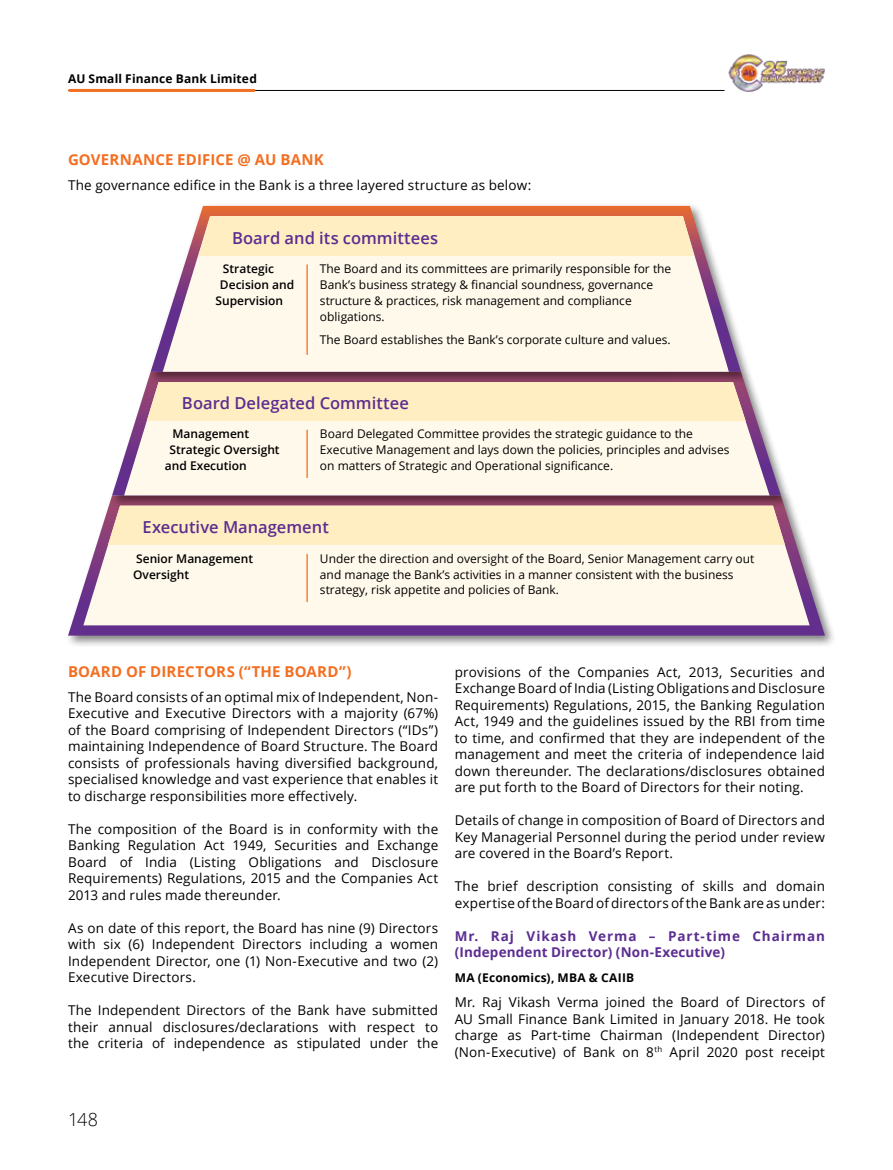
<style>
.page{position:relative;width:893px;height:1170px;background:#fff}
.page>*{position:absolute;margin:0;border:0;box-sizing:border-box;transform-origin:0 0}
.t1{font:300 18px "Open Sans";color:#000}
.t2{font:600 16.5px "Open Sans";color:#5c2d91}
.t3{font:700 15px "Open Sans";letter-spacing:.01em;color:#f36f21}
.t4{font:13.5px/16.5px "Open Sans";letter-spacing:.01em;color:#000;text-align:justify}
.t5{font:700 13.5px/16.5px "Open Sans";letter-spacing:.03em;color:#5c2d91}
.t6{font:12px/15.8px "Open Sans";color:#000}
.t7{font:600 12px/15.8px "Open Sans";color:#000}
.t8{font:700 12px "Open Sans";letter-spacing:.015em;color:#000}
</style>
<div class="page">
<hr style="left:68px;top:90px;width:656px;height:1px;background:#000">
<hr style="left:70px;top:89px;width:184px;height:3px;background:#f36f21">
<img style="left:728px;top:54px;width:97px;height:38px">
<div style="left:65px;top:491px;width:772px;height:157px;background:#000;opacity:.5"></div>
<svg style="left:68px;top:495px;width:757px;height:140px"></svg>
<div style="left:109px;top:368px;width:683px;height:140px;background:#000;opacity:.5"></div>
<svg style="left:112px;top:372px;width:669px;height:123px"></svg>
<svg style="left:83px;top:505px;width:727px;height:120px;fill:#fff9ec"></svg>
<svg style="left:124px;top:382px;width:645px;height:113px;fill:#fff9ec"></svg>
<div style="left:148px;top:202px;width:605px;height:183px;background:#000;opacity:.5"></div>
<svg style="left:151px;top:206px;width:590px;height:166px"></svg>
<svg style="left:163px;top:216px;width:566px;height:156px;fill:#fff9ec"></svg>
<div style="left:199px;top:216px;width:495px;height:40px;background:#ffeec1"></div>
<div style="left:147px;top:382px;width:599px;height:39px;background:#ffeec1"></div>
<div style="left:108px;top:505px;width:677px;height:40px;background:#ffeec1"></div>
<hr style="left:307px;top:264px;width:1px;height:91px;background:#fff">
<hr style="left:307px;top:429px;width:1px;height:49px;background:#fff">
<hr style="left:307px;top:554px;width:1px;height:48px;background:#fff">
<p class="t8" style="left:68px;top:70px;width:190px">AU Small Finance Bank Limited</p>
<p class="t3" style="left:68px;top:149px;width:257px">GOVERNANCE EDIFICE @ AU BANK</p>
<p class="t4" style="left:68px;top:176px;width:465px">The governance edifice in the Bank is a three layered structure as below:</p>
<p class="t2" style="left:232px;top:226px;width:207px">Board and its committees</p>
<p class="t7" style="left:223px;top:261px;width:53px">Strategic</p>
<p class="t7" style="left:220px;top:276px;width:76px">Decision and</p>
<p class="t7" style="left:215px;top:292px;width:69px">Supervision</p>
<p class="t6" style="left:320px;top:261px;width:353px">The Board and its committees are primarily responsible for the Bank’s business strategy &amp; financial soundness, governance structure &amp; practices, risk management and compliance obligations.</p>
<p class="t6" style="left:320px;top:331px;width:352px">The Board establishes the Bank’s corporate culture and values.</p>
<p class="t2" style="left:182px;top:391px;width:228px">Board Delegated Committee</p>
<p class="t7" style="left:172px;top:426px;width:78px">Management</p>
<p class="t7" style="left:169px;top:441px;width:112px">Strategic Oversight</p>
<p class="t7" style="left:165px;top:457px;width:83px">and Execution</p>
<p class="t6" style="left:320px;top:426px;width:411px">Board Delegated Committee provides the strategic guidance to the<br>Executive Management and lays down the policies, principles and advises on matters of Strategic and Operational significance.</p>
<p class="t2" style="left:142px;top:515px;width:188px">Executive Management</p>
<p class="t7" style="left:133px;top:550px;width:122px">Senior Management<br>Oversight</p>
<p class="t6" style="left:320px;top:550px;width:436px">Under the direction and oversight of the Board, Senior Management carry out and manage the Bank’s activities in a manner consistent with the business strategy, risk appetite and policies of Bank.</p>
<p class="t3" style="left:68px;top:660px;width:285px">BOARD OF DIRECTORS (“THE BOARD”)</p>
<p class="t4" style="left:68px;top:688px;width:372px">The Board consists of an optimal mix of Independent, Non-Executive and Executive Directors with a majority (67%) of the Board comprising of Independent Directors (“IDs”) maintaining Independence of Board Structure. The Board consists of professionals having diversified background, specialised knowledge and vast experience that enables it to discharge responsibilities more effectively.</p>
<p class="t4" style="left:68px;top:820px;width:372px">The composition of the Board is in conformity with the Banking Regulation Act 1949, Securities and Exchange Board of India (Listing Obligations and Disclosure Requirements) Regulations, 2015 and the Companies Act 2013 and rules made thereunder.</p>
<p class="t4" style="left:68px;top:919px;width:372px">As on date of this report, the Board has nine (9) Directors with six (6) Independent Directors including a women Independent Director, one (1) Non-Executive and two (2)<br>Executive Directors.</p>
<p class="t4" style="left:68px;top:1001px;width:372px">The Independent Directors of the Bank have submitted their annual disclosures/declarations with respect to the criteria of independence as stipulated under the</p>
<p class="t4" style="left:455px;top:663px;width:372px">provisions of the Companies Act, 2013, Securities and Exchange Board of India (Listing Obligations and Disclosure Requirements) Regulations, 2015, the Banking Regulation Act, 1949 and the guidelines issued by the RBI from time to time, and confirmed that they are independent of the management and meet the criteria of independence laid down thereunder. The declarations/disclosures obtained are put forth to the Board of Directors for their noting.</p>
<p class="t4" style="left:455px;top:811px;width:372px">Details of change in composition of Board of Directors and Key Managerial Personnel during the period under review are covered in the Board’s Report.</p>
<p class="t4" style="left:455px;top:877px;width:372px">The brief description consisting of skills and domain expertise of the Board of directors of the Bank are as under:</p>
<p class="t5" style="left:455px;top:927px;width:372px">Mr. Raj Vikash Verma – Part-time Chairman (Independent Director) (Non-Executive)</p>
<p class="t8" style="left:455px;top:969px;width:181px">MA (Economics), MBA &amp; CAIIB</p>
<p class="t4" style="left:455px;top:993px;width:372px">Mr. Raj Vikash Verma joined the Board of Directors of AU Small Finance Bank Limited in January 2018. He took charge as Part-time Chairman (Independent Director) (Non-Executive) of Bank on 8<sup>th</sup> April 2020 post receipt</p>
<h1 class="t1" style="left:68px;top:1107px;width:32px">148</h1>
</div>
